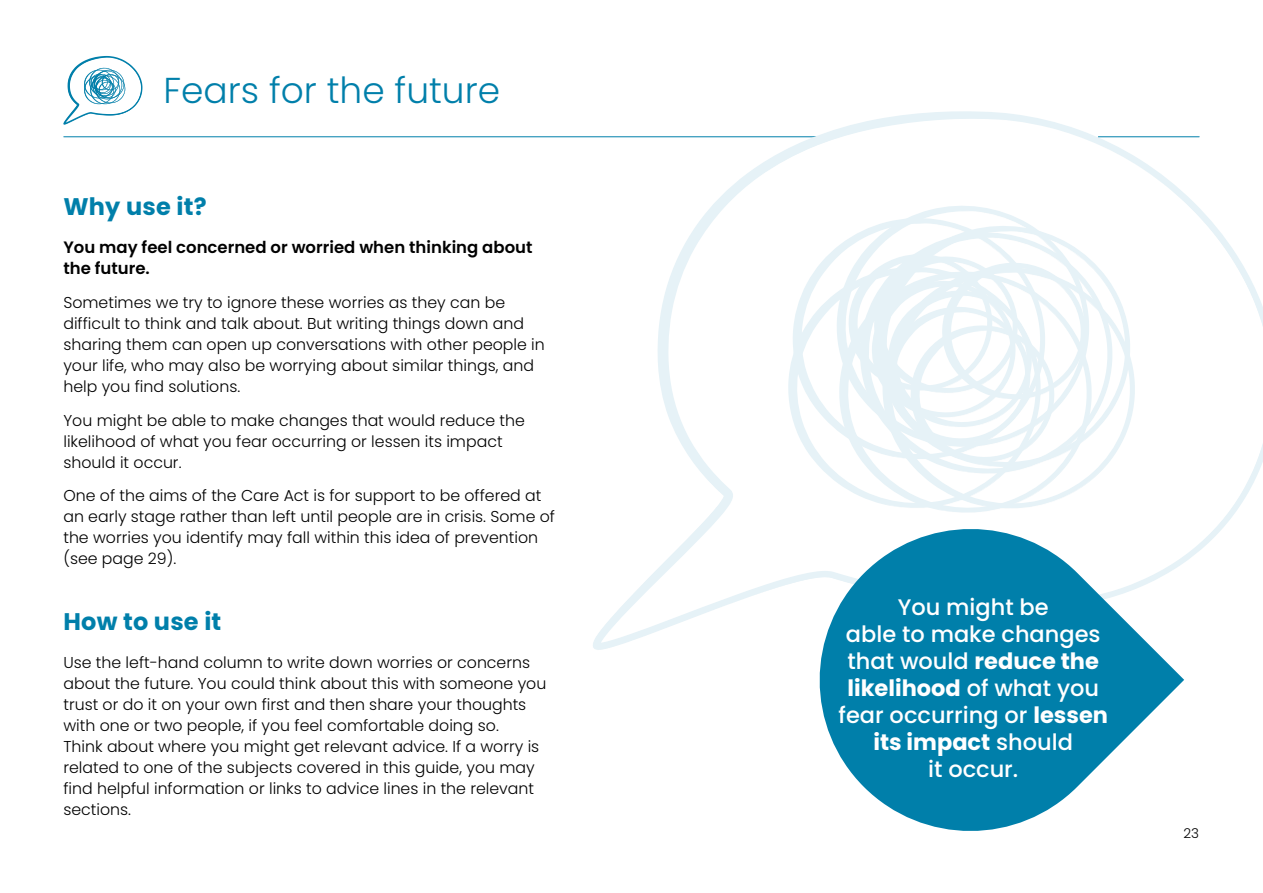
<style>
.page{position:relative;width:1263px;height:893px;background:#fff}
.page>*{position:absolute;margin:0;border:0;box-sizing:border-box;transform-origin:0 0}
.Subheading_H4_-_Ligh{font:300 36px "Poppins";color:#007faa}
.Subheading_H5_-_Larg{font:700 24px "Poppins";letter-spacing:.01em;color:#007faa}
.t1{font:500 22.5px/27px "Poppins";color:#fff;text-align:center}
.Intro_Para_P{font:600 16.5px/21px "Poppins";color:#000}
.Body_Copy_P{font:300 15.75px/21px "Poppins";color:#000}
.t2{font:300 13.5px "Poppins";color:#000}
.s1{font-weight:700}
</style>
<div class="page">
<hr style="left:64px;top:136px;width:764px;height:1px;background:#007faa">
<svg style="left:593px;top:111px;width:670px;height:538px"></svg>
<svg style="left:836px;top:201px;width:253px;height:20px"></svg>
<svg style="left:1045px;top:264px;width:94px;height:250px"></svg>
<svg style="left:1045px;top:263px;width:90px;height:247px"></svg>
<svg style="left:1049px;top:221px;width:81px;height:247px"></svg>
<svg style="left:792px;top:214px;width:253px;height:48px"></svg>
<svg style="left:857px;top:229px;width:260px;height:250px"></svg>
<svg style="left:859px;top:228px;width:253px;height:247px"></svg>
<svg style="left:786px;top:264px;width:259px;height:250px"></svg>
<svg style="left:788px;top:262px;width:253px;height:247px"></svg>
<svg style="left:848px;top:252px;width:240px;height:213px"></svg>
<hr style="left:1098px;top:136px;width:101px;height:1px;background:#007faa">
<svg style="left:805px;top:514px;width:379px;height:317px;fill:#007faa"></svg>
<svg style="left:63px;top:56px;width:79px;height:69px"></svg>
<h4 class="Subheading_H4_-_Ligh" style="left:163px;top:70px;width:338px">Fears for the future</h4>
<h5 class="Subheading_H5_-_Larg" style="left:63px;top:193px;width:145px">Why use it?</h5>
<p class="Intro_Para_P" style="left:63px;top:237px;width:471px">You may feel concerned or worried when thinking about the future.</p>
<p class="Body_Copy_P" style="left:63px;top:292px;width:483px">Sometimes we try to ignore these worries as they can be difficult to think and talk about. But writing things down and sharing them can open up conversations with other people in your life, who may also be worrying about similar things, and help you find solutions.</p>
<p class="Body_Copy_P" style="left:63px;top:410px;width:463px">You might be able to make changes that would reduce the likelihood of what you fear occurring or lessen its impact should it occur.</p>
<p class="Body_Copy_P" style="left:63px;top:485px;width:493px">One of the aims of the Care Act is for support to be offered at an early stage rather than left until people are in crisis. Some of the worries you identify may fall within this idea of prevention (see page 29).</p>
<h5 class="Subheading_H5_-_Larg" style="left:63px;top:608px;width:159px">How to use it</h5>
<p class="Body_Copy_P" style="left:63px;top:652px;width:484px">Use the left-hand column to write down worries or concerns about the future. You could think about this with someone you trust or do it on your own first and then share your thoughts with one or two people, if you feel comfortable doing so.<br>Think about where you might get relevant advice. If a worry is related to one of the subjects covered in this guide, you may find helpful information or links to advice lines in the relevant sections.</p>
<h3 class="t1" style="left:838px;top:593px;width:271px">You might be<br>able to make changes that would <span class="s1">reduce the likelihood</span> of what you fear occurring or <span class="s1">lessen its impact</span> should<br>it occur.</h3>
<p class="t2" style="left:1183px;top:825px;width:17px">23</p>
</div>
